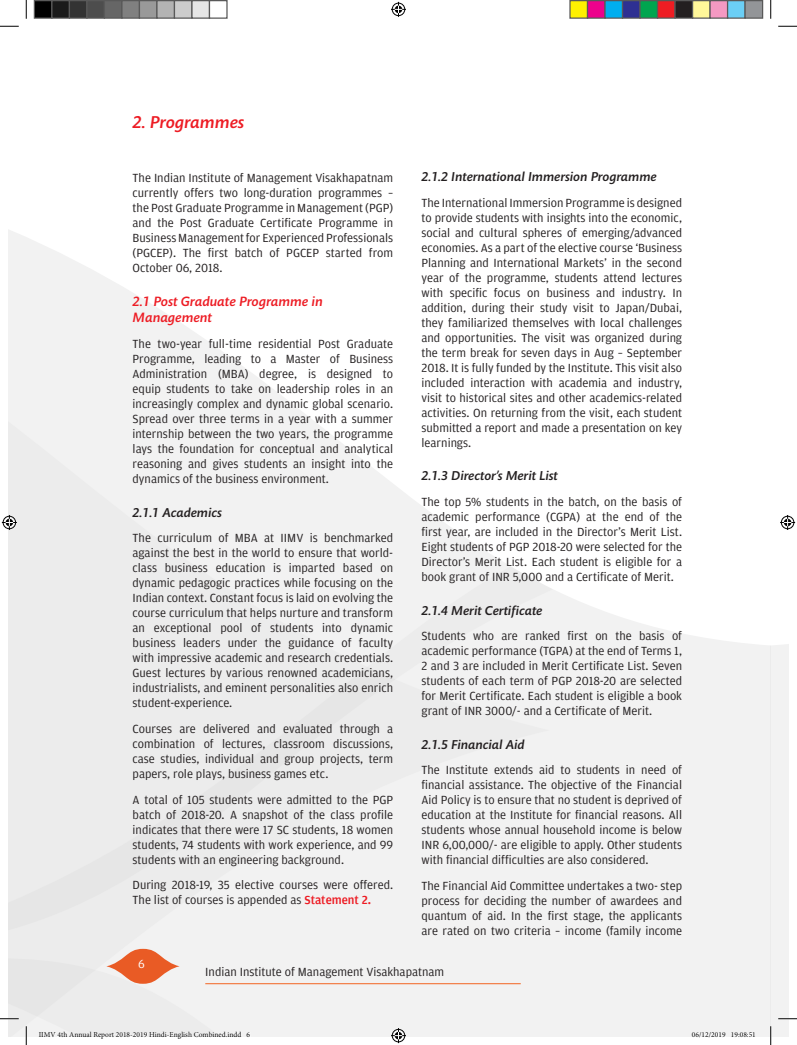
<style>
.page{position:relative;width:797px;height:1045px;background:#fff}
.page>*{position:absolute;margin:0;border:0;box-sizing:border-box;transform-origin:0 0}
.t1{font:italic 500 17.5px "Mundo Sans Std";color:#ed1c24}
.t2{font:italic 500 13.75px/16.5px "Mundo Sans Std";color:#ed1c24}
.t3{font:italic 500 13.12px "Mundo Sans Std";color:#231f20}
.t4{font:12.5px/15px "Amplitude";color:#231f20;text-align:justify}
.t5{font:12.5px "Amplitude";color:#fff}
.t6{font:7.5px "Minion Pro";color:#000}
.s1{font-weight:500;color:#ed1c24}
</style>
<div class="page">
<div style="left:549px;top:647px;width:221px;height:389px;background:#f2f2f2"></div>
<div style="left:9px;top:647px;width:696px;height:303px;background:#f2f2f2"></div>
<svg style="left:9px;top:958px;width:508px;height:78px;fill:#f2f2f2"></svg>
<svg style="left:9px;top:230px;width:761px;height:417px"></svg>
<hr style="left:205px;top:983px;width:315px;height:1px;background:#f26522">
<svg style="left:106px;top:949px;width:73px;height:34px"></svg>
<svg style="left:0;top:25px;width:19px;height:2px"></svg>
<svg style="left:778px;top:25px;width:19px;height:2px"></svg>
<svg style="left:0;top:1018px;width:19px;height:1px"></svg>
<svg style="left:25px;top:0;width:2px;height:19px"></svg>
<svg style="left:25px;top:1026px;width:2px;height:19px"></svg>
<svg style="left:770px;top:0;width:1px;height:19px"></svg>
<svg style="left:391px;top:2px;width:15px;height:15px"></svg>
<svg style="left:391px;top:1028px;width:15px;height:15px"></svg>
<svg style="left:2px;top:515px;width:15px;height:15px"></svg>
<svg style="left:770px;top:515px;width:27px;height:530px"></svg>
<div style="left:34px;top:1px;width:18px;height:17px;background:#000"></div>
<div style="left:34px;top:0;width:18px;height:19px;border:1px solid #595959"></div>
<div style="left:52px;top:1px;width:17px;height:17px;background:#1a1a1a"></div>
<div style="left:51px;top:0;width:19px;height:19px;border:1px solid #595959"></div>
<div style="left:69px;top:1px;width:18px;height:17px;background:#333"></div>
<div style="left:69px;top:0;width:19px;height:19px;border:1px solid #595959"></div>
<div style="left:87px;top:1px;width:17px;height:17px;background:#4d4d4d"></div>
<div style="left:86px;top:0;width:19px;height:19px;border:1px solid #595959"></div>
<div style="left:104px;top:1px;width:18px;height:17px;background:#666"></div>
<div style="left:104px;top:0;width:18px;height:19px;border:1px solid #595959"></div>
<div style="left:122px;top:1px;width:17px;height:17px;background:#808080"></div>
<div style="left:121px;top:0;width:19px;height:19px;border:1px solid #595959"></div>
<div style="left:139px;top:1px;width:18px;height:17px;background:#999"></div>
<div style="left:139px;top:0;width:19px;height:19px;border:1px solid #595959"></div>
<div style="left:157px;top:1px;width:17px;height:17px;background:#b3b3b3"></div>
<div style="left:156px;top:0;width:19px;height:19px;border:1px solid #595959"></div>
<div style="left:174px;top:1px;width:18px;height:17px;background:#ccc"></div>
<div style="left:174px;top:0;width:18px;height:19px;border:1px solid #595959"></div>
<div style="left:192px;top:1px;width:17px;height:17px;background:#e6e6e6"></div>
<div style="left:191px;top:0;width:19px;height:19px;border:1px solid #595959"></div>
<div style="left:209px;top:0;width:19px;height:19px;border:1px solid #595959"></div>
<div style="left:570px;top:1px;width:17px;height:17px;background:#fff101"></div>
<div style="left:569px;top:0;width:19px;height:19px;border:1px solid #595959"></div>
<div style="left:587px;top:1px;width:18px;height:17px;background:#ed028c"></div>
<div style="left:587px;top:0;width:18px;height:19px;border:1px solid #595959"></div>
<div style="left:605px;top:1px;width:17px;height:17px;background:#00aeef"></div>
<div style="left:604px;top:0;width:19px;height:19px;border:1px solid #595959"></div>
<div style="left:622px;top:1px;width:18px;height:17px;background:#2e3092"></div>
<div style="left:622px;top:0;width:18px;height:19px;border:1px solid #595959"></div>
<div style="left:640px;top:1px;width:17px;height:17px;background:#00a54f"></div>
<div style="left:639px;top:0;width:19px;height:19px;border:1px solid #595959"></div>
<div style="left:657px;top:1px;width:18px;height:17px;background:#ee1d23"></div>
<div style="left:657px;top:0;width:18px;height:19px;border:1px solid #595959"></div>
<div style="left:675px;top:1px;width:17px;height:17px;background:#231f20"></div>
<div style="left:674px;top:0;width:19px;height:19px;border:1px solid #595959"></div>
<div style="left:692px;top:1px;width:18px;height:17px;background:#fff79a"></div>
<div style="left:692px;top:0;width:18px;height:19px;border:1px solid #595959"></div>
<div style="left:710px;top:1px;width:17px;height:17px;background:#f499c2"></div>
<div style="left:709px;top:0;width:19px;height:19px;border:1px solid #595959"></div>
<div style="left:727px;top:1px;width:18px;height:17px;background:#6bcff6"></div>
<div style="left:727px;top:0;width:18px;height:19px;border:1px solid #595959"></div>
<div style="left:745px;top:1px;width:17px;height:17px;background:#939598"></div>
<div style="left:744px;top:0;width:19px;height:19px;border:1px solid #595959"></div>
<svg style="left:39px;top:996px;width:211px;height:41px"></svg>
<svg style="left:692px;top:1032px;width:63px;height:5px"></svg>
<h1 class="t1" style="left:133px;top:112px;width:113px">2. Programmes</h1>
<p class="t4" style="left:133px;top:170px;width:262px">The Indian Institute of Management Visakhapatnam currently offers two long-duration programmes – the Post Graduate Programme in Management (PGP) and the Post Graduate Certificate Programme in Business Management for Experienced Professionals (PGCEP). The first batch of PGCEP started from October 06, 2018.</p>
<p class="t2" style="left:133px;top:293px;width:192px">2.1 Post Graduate Programme in<br>Management</p>
<p class="t4" style="left:133px;top:337px;width:262px">The two-year full-time residential Post Graduate Programme, leading to a Master of Business Administration (MBA) degree, is designed to equip students to take on leadership roles in an increasingly complex and dynamic global scenario.<br>Spread over three terms in a year with a summer internship between the two years, the programme lays the foundation for conceptual and analytical reasoning and gives students an insight into the dynamics of the business environment.</p>
<p class="t3" style="left:133px;top:505px;width:91px">2.1.1 Academics</p>
<p class="t4" style="left:133px;top:531px;width:262px">The curriculum of MBA at IIMV is benchmarked against the best in the world to ensure that world&shy;class business education is imparted based on dynamic pedagogic practices while focusing on the Indian context. Constant focus is laid on evolving the course curriculum that helps nurture and transform an exceptional pool of students into dynamic business leaders under the guidance of faculty with impressive academic and research credentials.<br>Guest lectures by various renowned academicians, industrialists, and eminent personalities also enrich student-experience.</p>
<p class="t4" style="left:133px;top:722px;width:262px">Courses are delivered and evaluated through a combination of lectures, classroom discussions, case studies, individual and group projects, term papers, role plays, business games etc.</p>
<p class="t4" style="left:133px;top:792px;width:262px">A total of 105 students were admitted to the PGP batch of 2018-20. A snapshot of the class profile indicates that there were 17 SC students, 18 women students, 74 students with work experience, and 99 students with an engineering background.</p>
<p class="t4" style="left:133px;top:878px;width:262px">During 2018-19, 35 elective courses were offered.<br>The list of courses is appended as <span class="s1">Statement 2.</span></p>
<p class="t3" style="left:421px;top:170px;width:237px">2.1.2 International Immersion Programme</p>
<p class="t4" style="left:421px;top:196px;width:262px">The International Immersion Programme is designed to provide students with insights into the economic, social and cultural spheres of emerging/advanced economies. As a part of the elective course ‘Business Planning and International Markets’ in the second year of the programme, students attend lectures with specific focus on business and industry. In addition, during their study visit to Japan/Dubai, they familiarized themselves with local challenges and opportunities. The visit was organized during the term break for seven days in Aug – September 2018. It is fully funded by the Institute. This visit also included interaction with academia and industry, visit to historical sites and other academics-related activities. On returning from the visit, each student submitted a report and made a presentation on key learnings.</p>
<p class="t3" style="left:421px;top:469px;width:138px">2.1.3 Director’s Merit List</p>
<p class="t4" style="left:421px;top:495px;width:262px">The top 5% students in the batch, on the basis of academic performance (CGPA) at the end of the first year, are included in the Director’s Merit List.<br>Eight students of PGP 2018-20 were selected for the Director’s Merit List. Each student is eligible for a book grant of INR 5,000 and a Certificate of Merit.</p>
<p class="t3" style="left:421px;top:603px;width:122px">2.1.4 Merit Certificate</p>
<p class="t4" style="left:421px;top:629px;width:262px">Students who are ranked first on the basis of academic performance (TGPA) at the end of Terms 1, 2 and 3 are included in Merit Certificate List. Seven students of each term of PGP 2018-20 are selected for Merit Certificate. Each student is eligible a book grant of INR 3000/- and a Certificate of Merit.</p>
<p class="t3" style="left:421px;top:737px;width:105px">2.1.5 Financial Aid</p>
<p class="t4" style="left:421px;top:763px;width:262px">The Institute extends aid to students in need of financial assistance. The objective of the Financial Aid Policy is to ensure that no student is deprived of education at the Institute for financial reasons. All students whose annual household income is below INR 6,00,000/- are eligible to apply. Other students with financial difficulties are also considered.</p>
<p class="t4" style="left:421px;top:879px;width:262px">The Financial Aid Committee undertakes a two- step process for deciding the number of awardees and quantum of aid. In the first stage, the applicants are rated on two criteria – income (family income</p>
<p class="t5" style="left:138px;top:958px;width:8px">6</p>
<p class="t4" style="left:205px;top:965px;width:240px">Indian Institute of Management Visakhapatnam</p>
<p class="t6" style="left:39px;top:1030px;width:213px">IIMV 4th Annual Report 2018-2019 Hindi-English Combined.indd 6</p>
<p class="t6" style="left:692px;top:1030px;width:65px">06/12/2019 19:08:51</p>
</div>
